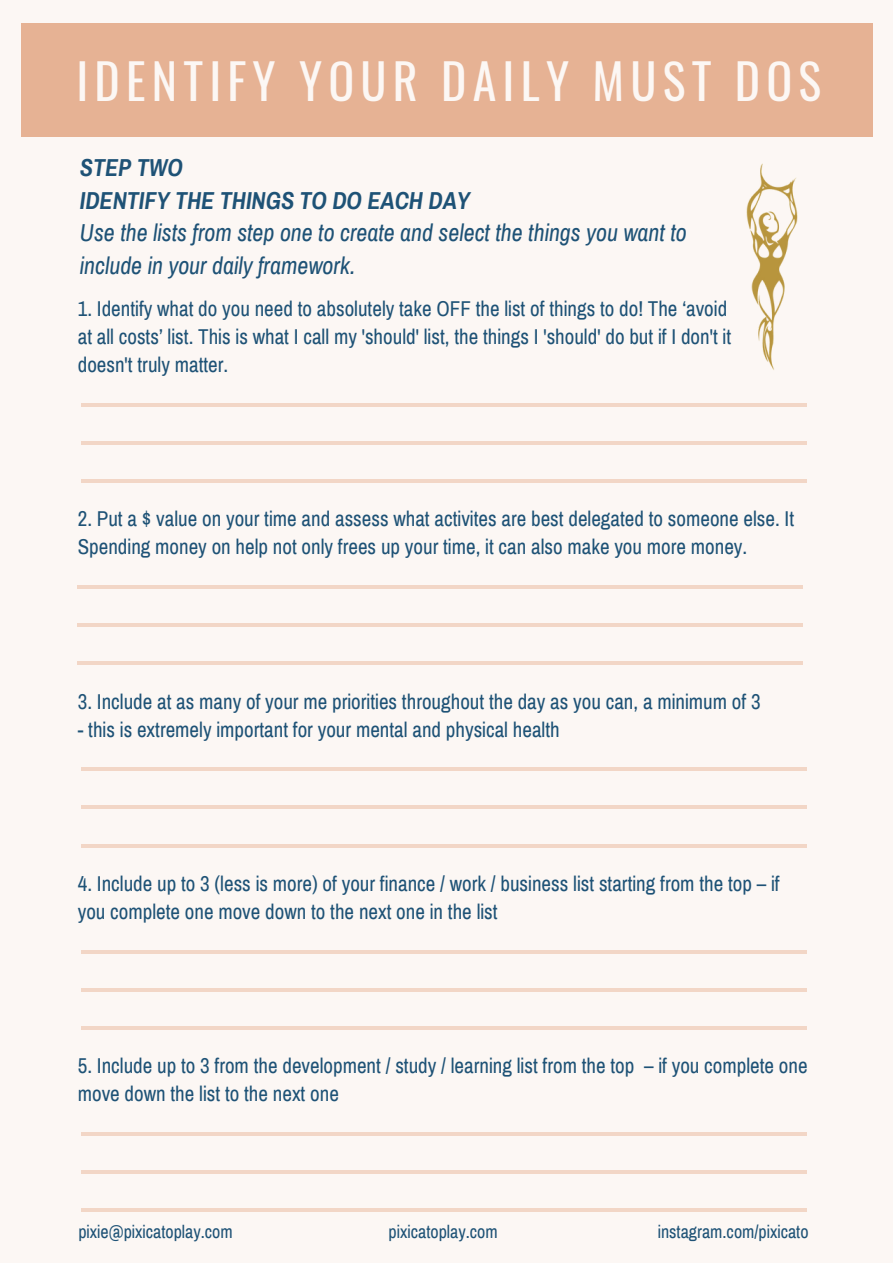
<style>
.page{position:relative;width:893px;height:1264px;background:#fff}
.page>*{position:absolute;margin:0;border:0;box-sizing:border-box;transform-origin:0 0}
.t1{font:48px "Oswald";letter-spacing:.13em;color:#fcf7f4}
.t2{font:italic 24px/32.5px "Archivo Narrow";color:#1e5276}
.t3{font:italic 700 24px/32.5px "Archivo Narrow";color:#1e5276}
.t4{font:21px/28px "Archivo Narrow";color:#1e5276}
.t5{font:18px "Archivo Narrow";color:#1e5276}
</style>
<div class="page">
<div style="left:0;top:0;width:892px;height:1262px;background:#fcf7f4"></div>
<div style="left:21px;top:23px;width:851px;height:113px;background:#e6b294"></div>
<hr style="left:81px;top:403px;width:725px;height:3px;background:#f2d6c6">
<hr style="left:81px;top:441px;width:725px;height:3px;background:#f2d6c6">
<hr style="left:81px;top:479px;width:725px;height:4px;background:#f2d6c6">
<hr style="left:81px;top:767px;width:725px;height:4px;background:#f2d6c6">
<hr style="left:81px;top:805px;width:725px;height:4px;background:#f2d6c6">
<hr style="left:81px;top:844px;width:725px;height:3px;background:#f2d6c6">
<hr style="left:81px;top:950px;width:725px;height:3px;background:#f2d6c6">
<hr style="left:81px;top:988px;width:725px;height:3px;background:#f2d6c6">
<hr style="left:81px;top:1026px;width:725px;height:3px;background:#f2d6c6">
<hr style="left:81px;top:1132px;width:725px;height:3px;background:#f2d6c6">
<hr style="left:81px;top:1170px;width:725px;height:3px;background:#f2d6c6">
<hr style="left:81px;top:1208px;width:725px;height:3px;background:#f2d6c6">
<hr style="left:77px;top:585px;width:725px;height:3px;background:#f2d6c6">
<hr style="left:77px;top:623px;width:725px;height:4px;background:#f2d6c6">
<hr style="left:77px;top:661px;width:725px;height:4px;background:#f2d6c6">
<img style="left:632px;top:127px;width:241px;height:279px">
<h1 class="t1" style="left:76px;top:44px;width:746px">IDENTIFY YOUR DAILY MUST DOS</h1>
<p class="t3" style="left:80px;top:152px;width:391px">STEP TWO<br>IDENTIFY THE THINGS TO DO EACH DAY</p>
<p class="t2" style="left:80px;top:217px;width:608px">Use the lists from step one to create and select the things you want to include in your daily framework.</p>
<p class="t4" style="left:78px;top:295px;width:655px">1. Identify what do you need to absolutely take OFF the list of things to do! The ‘avoid at all costs’ list. This is what I call my 'should' list, the things I 'should' do but if I don't it doesn't truly matter.</p>
<p class="t4" style="left:78px;top:505px;width:718px">2. Put a $ value on your time and assess what activites are best delegated to someone else. It<br>Spending money on help not only frees up your time, it can also make you more money.</p>
<p class="t4" style="left:78px;top:687px;width:684px">3. Include at as many of your me priorities throughout the day as you can, a minimum of 3</p>
<p class="t4" style="left:78px;top:715px;width:483px">- this is extremely important for your mental and physical health</p>
<p class="t4" style="left:78px;top:869px;width:703px">4. Include up to 3 (less is more) of your finance / work / business list starting from the top – if you complete one move down to the next one in the list</p>
<p class="t4" style="left:78px;top:1051px;width:731px">5. Include up to 3 from the development / study / learning list from the top – if you complete one move down the list to the next one</p>
<p class="t5" style="left:78px;top:1221px;width:156px">pixie@pixicatoplay.com</p>
<p class="t5" style="left:388px;top:1221px;width:111px">pixicatoplay.com</p>
<p class="t5" style="left:657px;top:1221px;width:152px">instagram.com/pixicato</p>
</div>
